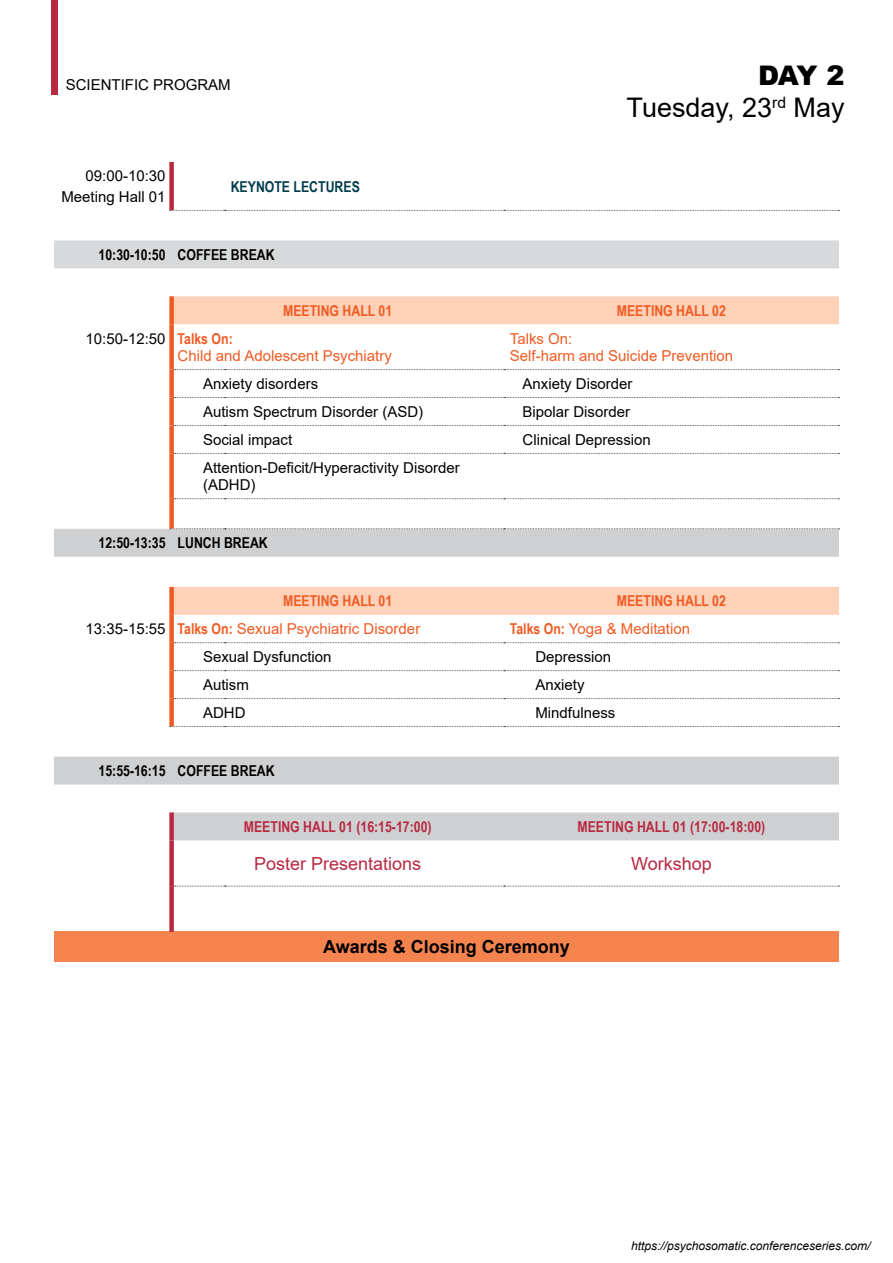
<style>
.page{position:relative;width:893px;height:1263px;background:#fff}
.page>*{position:absolute;margin:0;border:0;box-sizing:border-box;transform-origin:0 0}
.t1{font:27px/32.4px "Arial";color:#000;text-align:right}
.t2{font:18px "Arial";color:#b82841}
.t3{font:700 18px "Arial";color:#000}
.t4{font:15px/20.4px "Arial";color:#000;text-align:right}
.t5{font:15px/17.4px "Arial";color:#f15a22}
.t6{font:700 15px "Arial Narrow";color:#000}
.t7{font:700 15px "Arial Narrow";color:#f15a22}
.t8{font:700 15px "Arial Narrow";color:#b82841}
.t9{font:700 15px "Arial Narrow";color:#013c4c}
.t10{font:italic 12px "Arial";color:#000}
.s1{font-weight:900}
.s2{color:#000}
.s3{font-family:"Arial Narrow";font-weight:700}
</style>
<div class="page">
<div style="left:54px;top:240px;width:785px;height:28px;background:#d7d9da"></div>
<svg style="left:174px;top:296px;width:665px;height:204px"></svg>
<svg style="left:54px;top:529px;width:785px;height:311px"></svg>
<div style="left:54px;top:932px;width:785px;height:30px;background:#f5834e"></div>
<svg style="left:170px;top:210px;width:670px;height:1px"></svg>
<svg style="left:174px;top:369px;width:666px;height:1px"></svg>
<svg style="left:174px;top:397px;width:666px;height:1px"></svg>
<svg style="left:174px;top:425px;width:666px;height:1px"></svg>
<svg style="left:174px;top:453px;width:666px;height:1px"></svg>
<svg style="left:174px;top:498px;width:666px;height:1px"></svg>
<svg style="left:170px;top:528px;width:670px;height:1px"></svg>
<svg style="left:170px;top:726px;width:670px;height:1px"></svg>
<svg style="left:174px;top:886px;width:666px;height:1px"></svg>
<div style="left:169px;top:587px;width:5px;height:28px;background:#f15a22"></div>
<div style="left:169px;top:162px;width:5px;height:48px;background:#b82841"></div>
<div style="left:169px;top:812px;width:5px;height:28px;background:#b82841"></div>
<div style="left:169px;top:840px;width:5px;height:46px;background:#b82841"></div>
<div style="left:169px;top:886px;width:5px;height:46px;background:#b82841"></div>
<div style="left:169px;top:296px;width:5px;height:28px;background:#f15a22"></div>
<div style="left:169px;top:324px;width:5px;height:46px;background:#f15a22"></div>
<div style="left:169px;top:370px;width:5px;height:27px;background:#f15a22"></div>
<div style="left:169px;top:397px;width:5px;height:28px;background:#f15a22"></div>
<div style="left:169px;top:425px;width:5px;height:28px;background:#f15a22"></div>
<div style="left:169px;top:453px;width:5px;height:46px;background:#f15a22"></div>
<div style="left:169px;top:499px;width:5px;height:29px;background:#f15a22"></div>
<div style="left:169px;top:615px;width:5px;height:28px;background:#f15a22"></div>
<svg style="left:174px;top:642px;width:666px;height:1px"></svg>
<svg style="left:174px;top:670px;width:666px;height:1px"></svg>
<svg style="left:174px;top:698px;width:666px;height:1px"></svg>
<div style="left:169px;top:643px;width:5px;height:28px;background:#f15a22"></div>
<div style="left:169px;top:671px;width:5px;height:28px;background:#f15a22"></div>
<div style="left:169px;top:699px;width:5px;height:27px;background:#f15a22"></div>
<div style="left:51px;top:0;width:7px;height:94px;background:#b82841"></div>
<p class="t4" style="left:66px;top:75px;width:167px">SCIENTIFIC PROGRAM</p>
<p class="t4" style="left:61px;top:166px;width:106px">09:00-10:30<br>Meeting Hall 01</p>
<p class="t9" style="left:231px;top:175px;width:131px">KEYNOTE LECTURES</p>
<p class="t6" style="left:99px;top:243px;width:178px">10:30-10:50 COFFEE BREAK</p>
<h1 class="t1" style="left:626px;top:59px;width:220px"><span class="s1">DAY 2<br></span>Tuesday, 23<sup>rd</sup> May</h1>
<p class="t7" style="left:283px;top:299px;width:111px">MEETING HALL 01</p>
<p class="t7" style="left:617px;top:299px;width:111px">MEETING HALL 02</p>
<p class="t5" style="left:178px;top:330px;width:216px;text-indent:-92px"><span class="s2">10:50-12:50</span> <span class="s3">Talks On:<br></span>Child and Adolescent Psychiatry</p>
<p class="t5" style="left:510px;top:330px;width:225px">Talks On:<br>Self-harm and Suicide Prevention</p>
<p class="t4" style="left:203px;top:373px;width:117px">Anxiety disorders</p>
<p class="t4" style="left:523px;top:373px;width:112px">Anxiety Disorder</p>
<p class="t4" style="left:203px;top:401px;width:222px">Autism Spectrum Disorder (ASD)</p>
<p class="t4" style="left:523px;top:401px;width:109px">Bipolar Disorder</p>
<p class="t4" style="left:203px;top:429px;width:91px">Social impact</p>
<p class="t4" style="left:523px;top:429px;width:130px">Clinical Depression</p>
<p class="t4" style="left:203px;top:459px;width:258px;line-height:17.4px;text-align:left">Attention-Deficit/Hyperactivity Disorder (ADHD)</p>
<p class="t6" style="left:99px;top:532px;width:171px">12:50-13:35 LUNCH BREAK</p>
<p class="t7" style="left:283px;top:590px;width:111px">MEETING HALL 01</p>
<p class="t7" style="left:617px;top:590px;width:111px">MEETING HALL 02</p>
<p class="t5" style="left:86px;top:620px;width:336px"><span class="s2">13:35-15:55</span> <span class="s3">Talks On:</span> Sexual Psychiatric Disorder</p>
<p class="t5" style="left:510px;top:620px;width:182px"><span class="s3">Talks On:</span> Yoga &amp; Meditation</p>
<p class="t4" style="left:203px;top:647px;width:130px">Sexual Dysfunction</p>
<p class="t4" style="left:535px;top:647px;width:77px">Depression</p>
<p class="t4" style="left:203px;top:674px;width:47px">Autism</p>
<p class="t4" style="left:535px;top:674px;width:51px">Anxiety</p>
<p class="t4" style="left:203px;top:702px;width:44px">ADHD</p>
<p class="t4" style="left:535px;top:702px;width:82px">Mindfulness</p>
<p class="t6" style="left:99px;top:759px;width:178px">15:55-16:15 COFFEE BREAK</p>
<p class="t8" style="left:244px;top:815px;width:189px">MEETING HALL 01 (16:15-17:00)</p>
<p class="t8" style="left:577px;top:815px;width:189px">MEETING HALL 01 (17:00-18:00)</p>
<p class="t2" style="left:254px;top:851px;width:169px">Poster Presentations</p>
<p class="t2" style="left:631px;top:851px;width:82px">Workshop</p>
<p class="t3" style="left:323px;top:934px;width:248px">Awards &amp; Closing Ceremony</p>
<p class="t10" style="left:631px;top:1238px;width:241px">https://psychosomatic.conferenceseries.com/</p>
</div>
